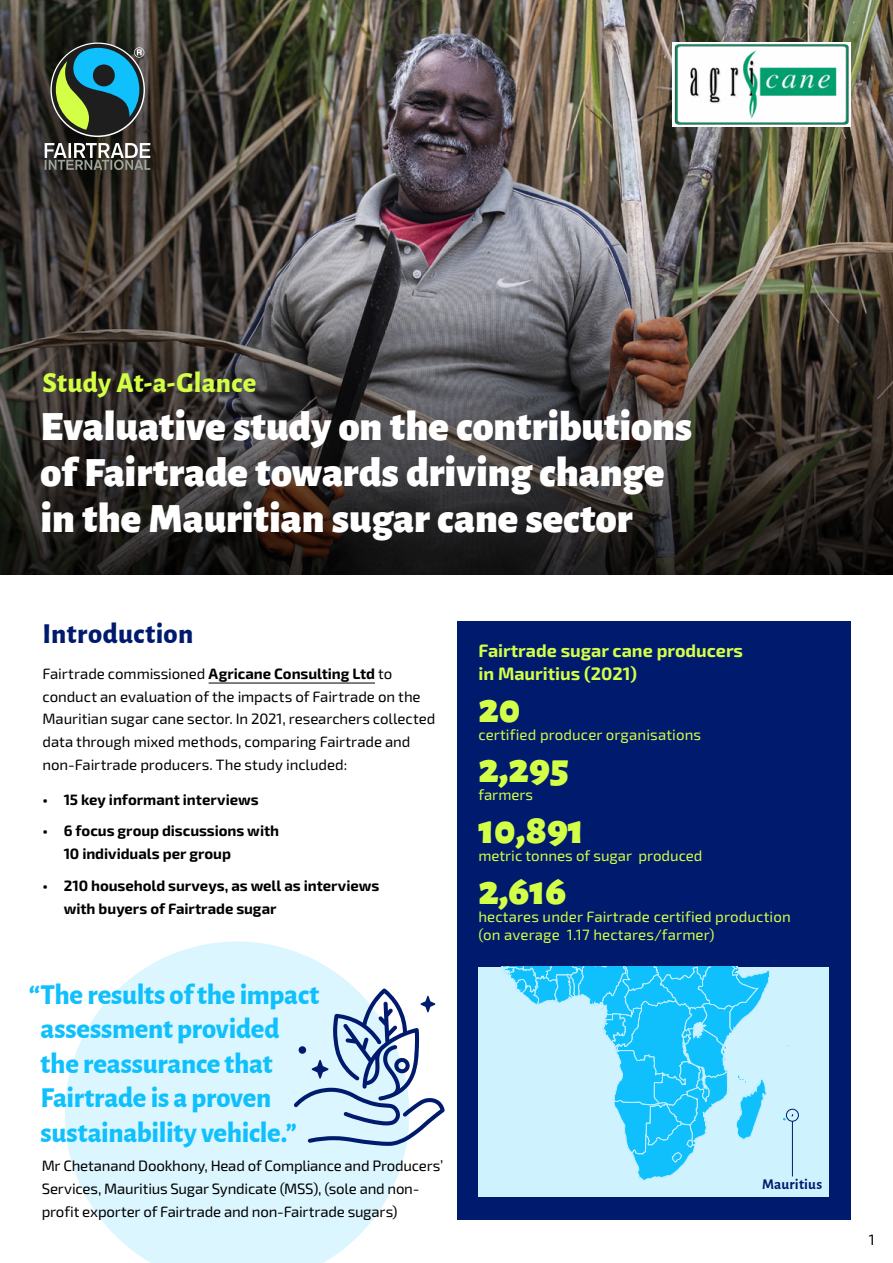
<style>
.page{position:relative;width:893px;height:1263px;background:#fff}
.page>*{position:absolute;margin:0;border:0;box-sizing:border-box;transform-origin:0 0}
.HEADLINE{font:900 42px/45.9px "Alegreya Sans";color:#fff}
.HIGHLIGHT{font:900 42px "Alegreya Sans";color:#d4ff47}
.body{font:800 28.5px/34.5px "Alegreya Sans";letter-spacing:-.01em;color:#0fc0fc}
.t1{font:800 28.5px "Alegreya Sans";letter-spacing:.01em;color:#d4ff47}
.t2{font:800 28.5px "Alegreya Sans";letter-spacing:.01em;color:#001b6e}
.t3{font:700 18px/23px "Exo 2";color:#d4ff47}
.body-2{font:15px/23px "Exo 2";letter-spacing:-.005em;color:#000}
.t4{font:700 15px/23px "Exo 2";letter-spacing:-.005em;color:#000}
.t5{font:15px/18px "Exo 2";letter-spacing:.01em;color:#d4ff47}
.t6{font:700 15px "Alegreya Sans";letter-spacing:.01em;color:#001b6e}
.s1{font-weight:700}
</style>
<div class="page">
<img style="left:367px;top:0;width:526px;height:236px">
<svg style="left:0;top:0;width:367px;height:236px;background:#413e35"></svg>
<svg style="left:50px;top:43px;width:95px;height:94px"></svg>
<div style="left:52px;top:44px;width:92px;height:92px;background:#1e1e1e;border-radius:50%"></div>
<svg style="left:56px;top:47px;width:88px;height:83px"></svg>
<svg style="left:45px;top:143px;width:105px;height:27px"></svg>
<svg style="left:0;top:236px;width:893px;height:338px;background:#403c3a"></svg>
<hr style="left:209px;top:683px;width:166px;height:1px;background:#000">
<svg style="left:65px;top:941px;width:341px;height:322px;fill:#dbf6fe"></svg>
<div style="left:457px;top:621px;width:393px;height:598px;background:#001b6e"></div>
<div style="left:478px;top:967px;width:351px;height:229px;background:#cff3fe"></div>
<svg style="left:501px;top:967px;width:270px;height:214px"></svg>
<svg style="left:783px;top:1114px;width:10px;height:7px"></svg>
<svg style="left:294px;top:988px;width:151px;height:158px"></svg>
<hr style="left:792px;top:1121px;width:1px;height:55px;background:#001b6e">
<div style="left:786px;top:1109px;width:13px;height:12px;border:1px solid #001b6e;border-radius:50%"></div>
<img style="left:673px;top:43px;width:177px;height:83px">
<p class="t1" style="left:43px;top:361px;width:215px">Study At-a-Glance</p>
<p class="HEADLINE" style="left:40px;top:399px;width:653px">Evaluative study on the contributions of Fairtrade towards driving change in the Mauritian sugar cane sector</p>
<p class="t2" style="left:43px;top:612px;width:152px">Introduction</p>
<p class="body-2" style="left:43px;top:662px;width:394px">Fairtrade commissioned <span class="s1">Agricane Consulting Ltd</span> to conduct an evaluation of the impacts of Fairtrade on the Mauritian sugar cane sector. In 2021, researchers collected data through mixed methods, comparing Fairtrade and non-Fairtrade producers. The study included:</p>
<p class="t4" style="left:43px;top:788px;width:218px">• 15 key informant interviews</p>
<p class="t4" style="left:64px;top:820px;width:217px;text-indent:-21px">• 6 focus group discussions with<br>10 individuals per group</p>
<p class="t4" style="left:64px;top:874px;width:317px;text-indent:-21px">• 210 household surveys, as well as interviews with buyers of Fairtrade sugar</p>
<p class="body" style="left:41px;top:975px;width:280px;text-indent:-12px">“The results of the impact assessment provided the reassurance that<br>Fairtrade is a proven sustainability vehicle.”</p>
<p class="body-2" style="left:42px;top:1155px;width:403px">Mr Chetanand Dookhony, Head of Compliance and Producers’<br>Services, Mauritius Sugar Syndicate (MSS), (sole and non&shy;profit exporter of Fairtrade and non-Fairtrade sugars)</p>
<p class="t3" style="left:478px;top:639px;width:266px">Fairtrade sugar cane producers in Mauritius (2021)</p>
<p class="HIGHLIGHT" style="left:478px;top:674px;width:44px">20</p>
<p class="t5" style="left:478px;top:726px;width:224px">certified producer organisations</p>
<p class="HIGHLIGHT" style="left:478px;top:735px;width:92px">2,295</p>
<p class="t5" style="left:478px;top:786px;width:56px">farmers</p>
<p class="HIGHLIGHT" style="left:478px;top:796px;width:107px">10,891</p>
<p class="t5" style="left:478px;top:847px;width:226px">metric tonnes of sugar produced</p>
<p class="HIGHLIGHT" style="left:478px;top:856px;width:89px">2,616</p>
<p class="t5" style="left:478px;top:908px;width:314px">hectares under Fairtrade certified production (on average 1.17 hectares/farmer)</p>
<h1 class="t6" style="left:762px;top:1173px;width:61px">Mauritius</h1>
<p class="body-2" style="left:869px;top:1229px;width:7px">1</p>
</div>
